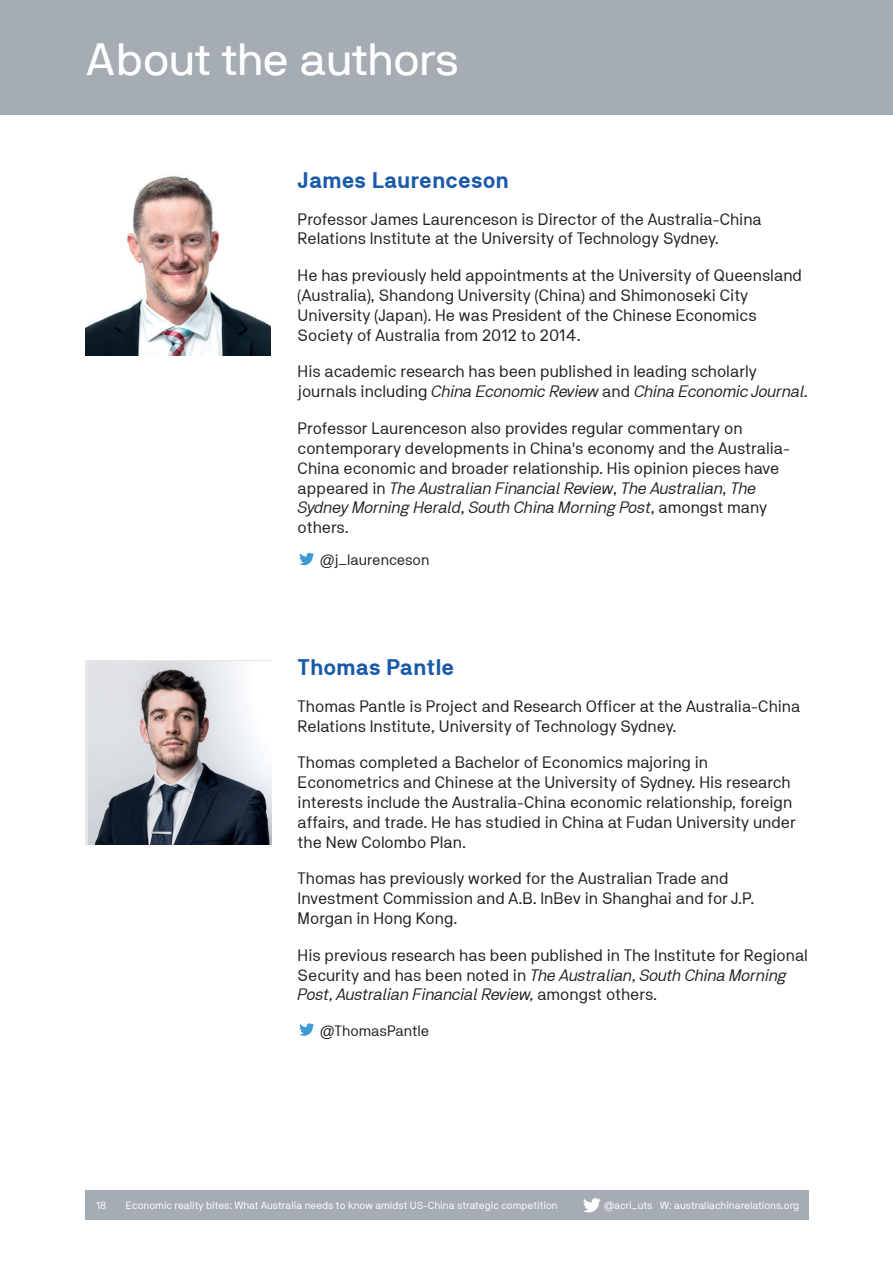
<style>
.page{position:relative;width:893px;height:1263px;background:#fff}
.page>*{position:absolute;margin:0;border:0;box-sizing:border-box;transform-origin:0 0}
.t1{font:45px "NB International Pro";color:#fff}
.t2{font:700 22.5px "NB Akademie Std";color:#1b5aa9}
.t3{font:16.5px/19.8px "NB Akademie Std";color:#231f20}
.t4{font:15px "NB Akademie Std";color:#231f20}
.t5{font:10.5px "NB Akademie Std";color:#fff}
.s1{font-style:italic}
</style>
<div class="page">
<div style="left:85px;top:1191px;width:723px;height:29px;background:#a6acb4"></div>
<svg style="left:583px;top:1198px;width:17px;height:14px"></svg>
<div style="left:0;top:0;width:893px;height:115px;background:#a6acb4"></div>
<svg style="left:299px;top:553px;width:15px;height:12px"></svg>
<img style="left:85px;top:175px;width:186px;height:181px">
<svg style="left:299px;top:1023px;width:15px;height:13px"></svg>
<div style="left:85px;top:661px;width:186px;height:184px;background:#e6e7e9"></div>
<img style="left:89px;top:661px;width:182px;height:184px">
<h1 class="t1" style="left:85px;top:33px;width:376px">About the authors</h1>
<h2 class="t2" style="left:298px;top:167px;width:213px">James Laurenceson</h2>
<p class="t3" style="left:298px;top:209px;width:466px">Professor James Laurenceson is Director of the Australia-China<br>Relations Institute at the University of Technology Sydney.</p>
<p class="t3" style="left:298px;top:265px;width:506px">He has previously held appointments at the University of Queensland (Australia), Shandong University (China) and Shimonoseki City University (Japan). He was President of the Chinese Economics Society of Australia from 2012 to 2014.</p>
<p class="t3" style="left:298px;top:362px;width:512px">His academic research has been published in leading scholarly journals including <span class="s1">China Economic Review</span> and <span class="s1">China Economic Journal</span>.</p>
<p class="t3" style="left:298px;top:418px;width:494px">Professor Laurenceson also provides regular commentary on contemporary developments in China's economy and the Australia-China economic and broader relationship. His opinion pieces have appeared in <span class="s1">The Australian Financial Review</span>, <span class="s1">The Australian</span>, <span class="s1">The Sydney Morning Herald</span>, <span class="s1">South China Morning Post</span>, amongst many others.</p>
<p class="t4" style="left:320px;top:551px;width:111px">@j_laurenceson</p>
<h2 class="t2" style="left:298px;top:654px;width:158px">Thomas Pantle</h2>
<p class="t3" style="left:298px;top:696px;width:504px">Thomas Pantle is Project and Research Officer at the Australia-China<br>Relations Institute, University of Technology Sydney.</p>
<p class="t3" style="left:298px;top:752px;width:500px">Thomas completed a Bachelor of Economics majoring in Econometrics and Chinese at the University of Sydney. His research interests include the Australia-China economic relationship, foreign affairs, and trade. He has studied in China at Fudan University under the New Colombo Plan.</p>
<p class="t3" style="left:298px;top:868px;width:458px">Thomas has previously worked for the Australian Trade and<br>Investment Commission and A.B. InBev in Shanghai and for J.P.<br>Morgan in Hong Kong.</p>
<p class="t3" style="left:298px;top:945px;width:512px">His previous research has been published in The Institute for Regional<br>Security and has been noted in <span class="s1">The Australian, South China Morning<br>Post, Australian Financial Review,</span> amongst others.</p>
<p class="t4" style="left:320px;top:1021px;width:111px">@ThomasPantle</p>
<p class="t5" style="left:96px;top:1200px;width:12px">18</p>
<p class="t5" style="left:125px;top:1200px;width:140px">W: australiach narelations.org</p>
<p class="t5" style="left:126px;top:1200px;width:433px">Economic reality bites: What Australi needs to know amidst US-China strategic comp tition</p>
<p class="t5" style="left:287px;top:1200px;width:471px">@acri_uts Economic reality bites: what Australia needs to know amidst US-China stra eg c comp ti</p>
<p class="t5" style="left:604px;top:1200px;width:198px">@acri_uts W: australiachinarelations.org18</p>
</div>
